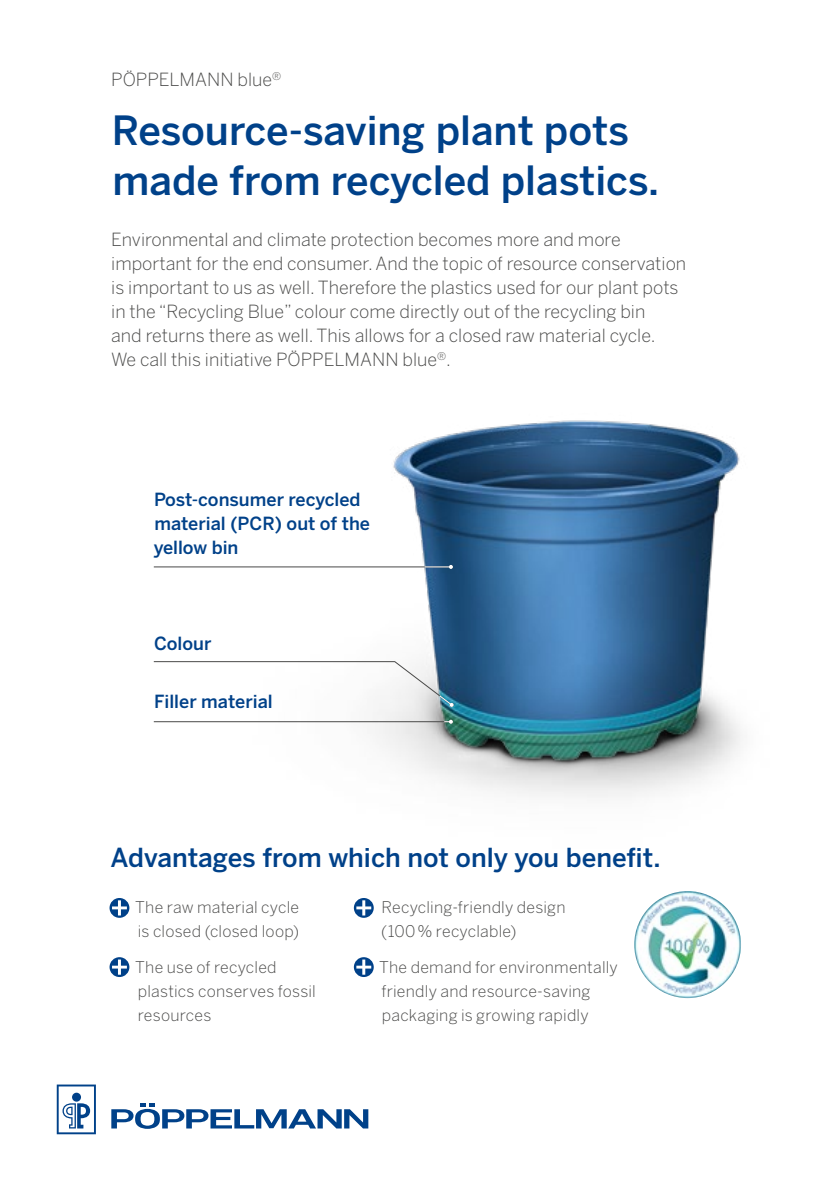
<style>
.page{position:relative;width:840px;height:1191px;background:#fff}
.page>*{position:absolute;margin:0;border:0;box-sizing:border-box;transform-origin:0 0}
.t1{font:500 40px/50px "Benton Sans OT";color:#004189}
.t2{font:500 26px "Benton Sans OT";color:#004189}
.t3{font:300 18px/24px "Benton Sans OT";color:#494948}
.t4{font:500 18px/24px "Benton Sans OT";color:#004189}
.t5{font:300 16px/24px "Benton Sans OT";letter-spacing:.015em;color:#494948}
</style>
<div class="page">
<img style="left:109px;top:420px;width:633px;height:575px">
<svg style="left:57px;top:1084px;width:39px;height:50px"></svg>
<svg style="left:111px;top:1103px;width:257px;height:25px"></svg>
<svg style="left:109px;top:898px;width:20px;height:19px"></svg>
<svg style="left:112px;top:900px;width:15px;height:15px"></svg>
<svg style="left:353px;top:898px;width:20px;height:19px"></svg>
<svg style="left:356px;top:900px;width:15px;height:15px"></svg>
<svg style="left:109px;top:957px;width:20px;height:20px"></svg>
<svg style="left:112px;top:959px;width:15px;height:15px"></svg>
<svg style="left:353px;top:957px;width:20px;height:20px"></svg>
<svg style="left:356px;top:959px;width:15px;height:15px"></svg>
<hr style="left:154px;top:566px;width:296px;height:1px;background:#494948">
<hr style="left:154px;top:721px;width:296px;height:1px;background:#494948">
<svg style="left:424px;top:565px;width:28px;height:4px"></svg>
<svg style="left:153px;top:660px;width:300px;height:47px"></svg>
<svg style="left:444px;top:719px;width:8px;height:4px"></svg>
<img style="left:634px;top:891px;width:106px;height:107px;border-radius:53px">
<p class="t3" style="left:111px;top:68px;width:171px">PÖPPELMANN blue<sup>®</sup></p>
<h1 class="t1" style="left:112px;top:106px;width:548px">Resource-saving plant pots made from recycled plastics.</h1>
<p class="t3" style="left:111px;top:227px;width:576px">Environmental and climate protection becomes more and more important for the end consumer. And the topic of resource conservation is important to us as well. Therefore the plastics used for our plant pots in the “Recycling Blue” colour come directly out of the recycling bin<br>and returns there as well. This allows for a closed raw material cycle.<br>We call this initiative PÖPPELMANN blue<sup>®</sup>.</p>
<p class="t4" style="left:154px;top:487px;width:218px">Post-consumer recycled material (PCR) out of the yellow bin</p>
<p class="t4" style="left:154px;top:631px;width:59px">Colour</p>
<p class="t4" style="left:154px;top:690px;width:120px">Filler material</p>
<h2 class="t2" style="left:110px;top:841px;width:551px">Advantages from which not only you benefit.</h2>
<p class="t5" style="left:135px;top:895px;width:165px">The raw material cycle is closed (closed loop)</p>
<p class="t5" style="left:135px;top:955px;width:182px">The use of recycled plastics conserves fossil resources</p>
<p class="t5" style="left:381px;top:895px;width:186px">Recycling-friendly design (100% recyclable)</p>
<p class="t5" style="left:379px;top:955px;width:240px">The demand for environmentally friendly and resource-saving packaging is growing rapidly</p>
</div>
